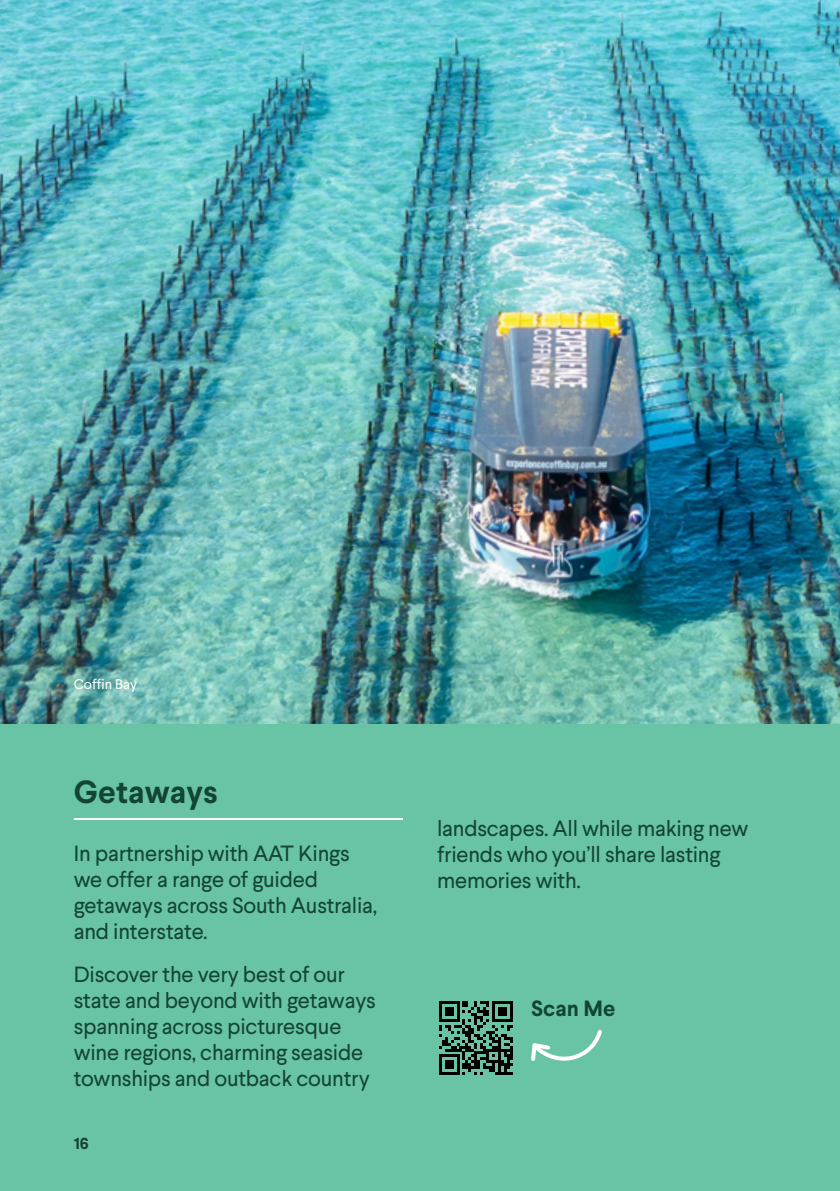
<style>
.page{position:relative;width:840px;height:1191px;background:#fff}
.page>*{position:absolute;margin:0;border:0;box-sizing:border-box;transform-origin:0 0}
.t1{font:700 32px "Larsseit";color:#134534}
.t2{font:22px/26px "Larsseit";letter-spacing:-.01em;color:#134534}
.t3{font:700 22px "Larsseit";color:#134534}
.t4{font:700 16px "Larsseit";color:#134534}
.t5{font:14px "Larsseit";color:#fff}
</style>
<div class="page">
<img style="left:0;top:0;width:839px;height:724px">
<div style="left:0;top:724px;width:839px;height:467px;background:#69c4a5"></div>
<svg style="left:439px;top:1001px;width:73px;height:74px"></svg>
<hr style="left:74px;top:818px;width:329px;height:2px;background:#fff">
<svg style="left:531px;top:1029px;width:71px;height:32px"></svg>
<p class="t5" style="left:74px;top:675px;width:65px">Coffin Bay</p>
<h1 class="t1" style="left:74px;top:771px;width:145px">Getaways</h1>
<p class="t2" style="left:74px;top:840px;width:305px">In partnership with AAT Kings we offer a range of guided getaways across South Australia, and interstate.</p>
<p class="t2" style="left:74px;top:961px;width:303px">Discover the very best of our state and beyond with getaways spanning across picturesque wine regions, charming seaside townships and outback country</p>
<p class="t4" style="left:74px;top:1133px;width:17px">16</p>
<p class="t2" style="left:437px;top:815px;width:313px">landscapes. All while making new friends who you’ll share lasting memories with.</p>
<p class="t3" style="left:531px;top:994px;width:86px">Scan Me</p>
</div>
